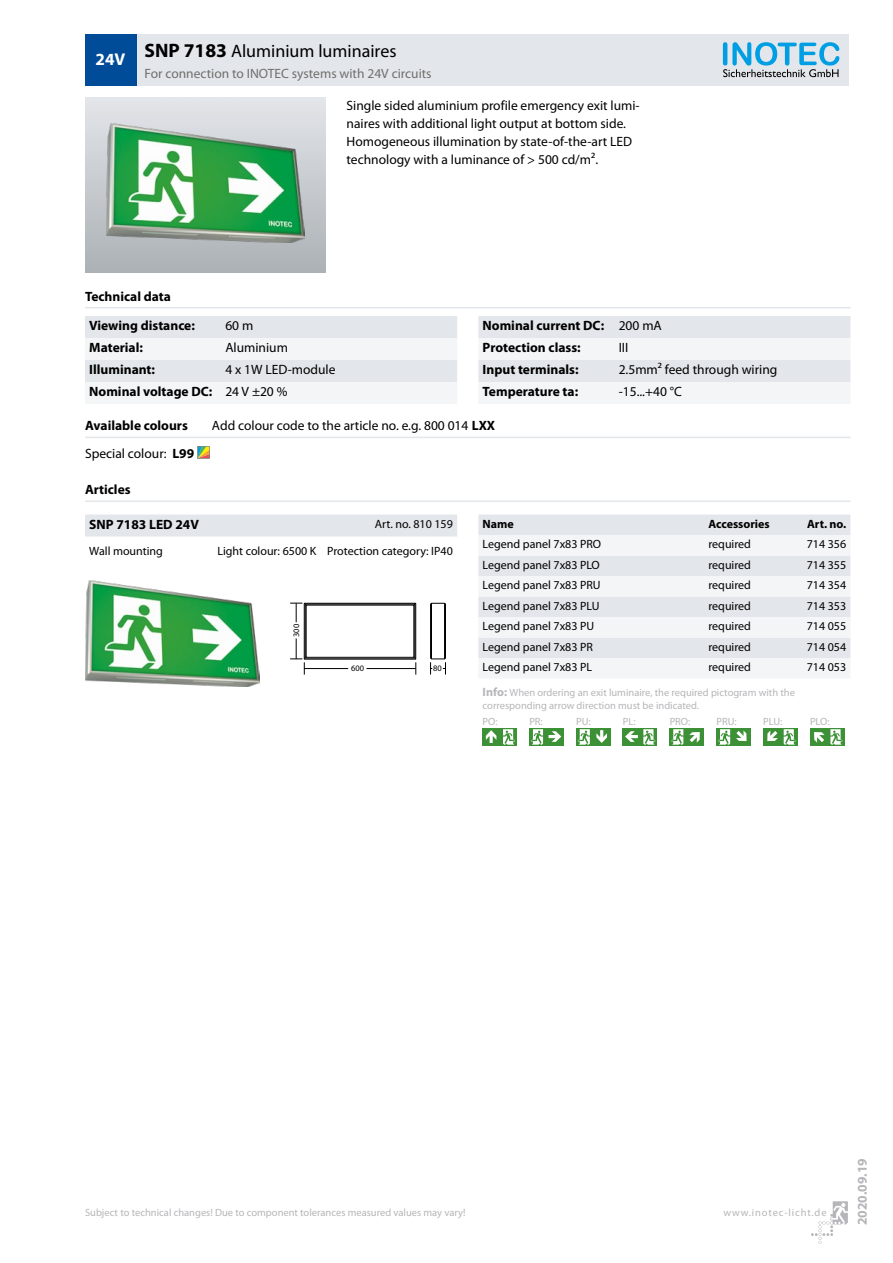
<style>
.page{position:relative;width:893px;height:1263px;background:#fff}
.page>*{position:absolute;margin:0;border:0;box-sizing:border-box;transform-origin:0 0}
.t1{font:18px "Myriad Pro";color:#000}
.t2{font:700 17.1px "Myriad Pro";color:#fff}
.t3{font:13.5px/18px "Myriad Pro";color:#000}
.t4{font:700 13.5px/22px "Myriad Pro";color:#000}
.t5{font:13.5px "Myriad Pro";color:#706f6f}
.t6{font:700 13.5px "Myriad Pro";color:#b6b6ba}
.t7{font:12px "Myriad Pro";color:#000}
.t8{font:700 12px "Myriad Pro";color:#000}
.t9{font:10.5px/12.6px "Myriad Pro";color:#b6b6ba}
.t10{font:10.5px "Myriad Pro";letter-spacing:.08em;color:#b6b6ba}
.t11{font:8.4px "Myriad";color:#000}
.s1{font-weight:700;font-size:19.5px}
.s2{font-weight:700}
.s3{font-weight:400}
.s4{font-weight:700;font-size:12px}
</style>
<div class="page">
<svg style="left:811px;top:1201px;width:37px;height:43px"></svg>
<div style="left:85px;top:98px;width:240px;height:174px;background:linear-gradient(to bottom,#e3e5e9,#acb1b5)"></div>
<img style="left:106px;top:123px;width:198px;height:120px">
<svg style="left:85px;top:316px;width:372px;height:88px"></svg>
<svg style="left:478px;top:316px;width:372px;height:88px"></svg>
<hr style="left:85px;top:307px;width:765px;height:1px;background:#e3e6ea">
<hr style="left:85px;top:437px;width:765px;height:1px;background:#e3e6ea">
<svg style="left:197px;top:446px;width:13px;height:13px"></svg>
<hr style="left:85px;top:500px;width:765px;height:2px;background:#e3e6ea">
<div style="left:85px;top:514px;width:372px;height:22px;background:#e3e6ea"></div>
<img style="left:85px;top:581px;width:174px;height:105px">
<hr style="left:366px;top:668px;width:50px;height:1px;background:#000">
<svg style="left:290px;top:603px;width:12px;height:19px"></svg>
<hr style="left:304px;top:668px;width:44px;height:1px;background:#000">
<svg style="left:290px;top:638px;width:15px;height:37px"></svg>
<svg style="left:416px;top:662px;width:1px;height:13px"></svg>
<div style="left:304px;top:603px;width:112px;height:56px;border:1px solid #000"></div>
<div style="left:305px;top:604px;width:110px;height:54px;border:1px solid #000"></div>
<svg style="left:443px;top:602px;width:3px;height:72px"></svg>
<svg style="left:430px;top:602px;width:2px;height:72px"></svg>
<div style="left:431px;top:603px;width:14px;height:56px;border:1px solid #000"></div>
<div style="left:478px;top:514px;width:372px;height:21px;background:#e3e6ea"></div>
<svg style="left:478px;top:535px;width:372px;height:143px;fill:#f4f5f7"></svg>
<div style="left:500px;top:728px;width:17px;height:17px;background:#3c9035"></div>
<svg style="left:503px;top:729px;width:12px;height:16px"></svg>
<div style="left:483px;top:728px;width:17px;height:17px;background:#3c9035"></div>
<svg style="left:486px;top:730px;width:10px;height:13px"></svg>
<svg style="left:529px;top:728px;width:17px;height:17px"></svg>
<svg style="left:531px;top:729px;width:12px;height:16px"></svg>
<div style="left:546px;top:728px;width:17px;height:17px;background:#3c9035"></div>
<svg style="left:549px;top:731px;width:12px;height:11px"></svg>
<div style="left:576px;top:728px;width:17px;height:17px;background:#3c9035"></div>
<svg style="left:578px;top:729px;width:12px;height:16px"></svg>
<div style="left:593px;top:728px;width:17px;height:17px;background:#3c9035"></div>
<svg style="left:596px;top:730px;width:11px;height:13px"></svg>
<div style="left:623px;top:728px;width:17px;height:17px;background:#3c9035"></div>
<div style="left:640px;top:728px;width:17px;height:17px;background:#3c9035"></div>
<svg style="left:625px;top:729px;width:30px;height:16px"></svg>
<svg style="left:670px;top:728px;width:17px;height:17px"></svg>
<svg style="left:671px;top:729px;width:12px;height:16px"></svg>
<div style="left:687px;top:728px;width:17px;height:17px;background:#3c9035"></div>
<svg style="left:689px;top:732px;width:11px;height:11px"></svg>
<svg style="left:716px;top:728px;width:17px;height:17px"></svg>
<svg style="left:718px;top:729px;width:12px;height:16px"></svg>
<div style="left:733px;top:728px;width:17px;height:17px;background:#3c9035"></div>
<svg style="left:736px;top:730px;width:11px;height:11px"></svg>
<svg style="left:780px;top:728px;width:17px;height:17px"></svg>
<svg style="left:784px;top:729px;width:12px;height:16px"></svg>
<div style="left:763px;top:728px;width:17px;height:17px;background:#3c9035"></div>
<svg style="left:767px;top:730px;width:11px;height:11px"></svg>
<div style="left:827px;top:728px;width:17px;height:17px;background:#3c9035"></div>
<div style="left:810px;top:728px;width:17px;height:17px;background:#3c9035"></div>
<svg style="left:814px;top:729px;width:28px;height:16px"></svg>
<div style="left:136px;top:34px;width:712px;height:51px;background:#e3e6ea"></div>
<div style="left:85px;top:34px;width:51px;height:51px;background:#004c99"></div>
<svg style="left:723px;top:42px;width:116px;height:35px"></svg>
<p class="t2" style="left:96px;top:48px;width:31px">24V</p>
<h1 class="t1" style="left:145px;top:40px;width:253px"><span class="s1">SNP 7183</span> Aluminium luminaires</h1>
<p class="t5" style="left:145px;top:65px;width:289px">For connection to INOTEC systems with 24V circuits</p>
<p class="t3" style="left:347px;top:96px;width:295px">Single sided aluminium profile emergency exit lumi&shy;naires with additional light output at bottom side.<br>Homogeneous illumination by state-of-the-art LED technology with a luminance of &gt; 500 cd/m².</p>
<p class="t4" style="left:85px;top:285px;width:87px">Technical data</p>
<p class="t4" style="left:89px;top:314px;width:107px">Viewing distance:</p>
<p class="t3" style="left:225px;top:317px;width:29px">60 m</p>
<p class="t4" style="left:89px;top:336px;width:55px">Material:</p>
<p class="t3" style="left:225px;top:339px;width:64px">Aluminium</p>
<p class="t4" style="left:89px;top:358px;width:67px">Illuminant:</p>
<p class="t3" style="left:89px;top:359px;width:248px;line-height:22px;text-indent:136px">4 x 1W LED-module<br><span class="s2">Nominal voltage DC:</span> 24 V ±20 %</p>
<p class="t4" style="left:483px;top:314px;width:181px">Nominal current DC: <span class="s3">200 mA<br></span>Protection class:</p>
<p class="t3" style="left:619px;top:339px;width:11px">III</p>
<p class="t4" style="left:483px;top:358px;width:97px">Input terminals:</p>
<p class="t3" style="left:619px;top:361px;width:160px">2.5mm² feed through wiring</p>
<p class="t4" style="left:483px;top:380px;width:97px">Temperature ta:</p>
<p class="t3" style="left:619px;top:383px;width:65px">-15...+40 °C</p>
<p class="t4" style="left:85px;top:414px;width:104px">Available colours</p>
<p class="t3" style="left:212px;top:416px;width:285px">Add colour code to the article no. e.g. 800 014 <span class="s2">LXX</span></p>
<p class="t3" style="left:85px;top:444px;width:111px">Special colour: <span class="s2">L99</span></p>
<p class="t4" style="left:85px;top:478px;width:47px">Articles</p>
<p class="t4" style="left:89px;top:513px;width:111px">SNP 7183 LED 24V</p>
<p class="t7" style="left:375px;top:516px;width:79px">Art. no. 810 159</p>
<p class="t7" style="left:89px;top:543px;width:75px">Wall mounting</p>
<p class="t7" style="left:217px;top:543px;width:237px">Light colour: 6500 K Protection category: IP40</p>
<p class="t8" style="left:483px;top:516px;width:33px">Name</p>
<p class="t8" style="left:708px;top:516px;width:63px">Accessories</p>
<p class="t8" style="left:807px;top:516px;width:41px">Art. no.</p>
<p class="t7" style="left:483px;top:537px;width:120px">Legend panel 7x83 PRO</p>
<p class="t7" style="left:708px;top:537px;width:44px">required</p>
<p class="t7" style="left:807px;top:537px;width:41px">714 356</p>
<p class="t7" style="left:483px;top:557px;width:119px">Legend panel 7x83 PLO</p>
<p class="t7" style="left:708px;top:557px;width:44px">required</p>
<p class="t7" style="left:807px;top:557px;width:41px">714 355</p>
<p class="t7" style="left:483px;top:578px;width:120px">Legend panel 7x83 PRU</p>
<p class="t7" style="left:708px;top:578px;width:44px">required</p>
<p class="t7" style="left:807px;top:578px;width:41px">714 354</p>
<p class="t7" style="left:483px;top:598px;width:118px">Legend panel 7x83 PLU</p>
<p class="t7" style="left:708px;top:598px;width:44px">required</p>
<p class="t7" style="left:807px;top:598px;width:41px">714 353</p>
<p class="t7" style="left:483px;top:619px;width:113px">Legend panel 7x83 PU</p>
<p class="t7" style="left:708px;top:619px;width:44px">required</p>
<p class="t7" style="left:807px;top:619px;width:41px">714 055</p>
<p class="t7" style="left:483px;top:639px;width:112px">Legend panel 7x83 PR</p>
<p class="t7" style="left:708px;top:639px;width:44px">required</p>
<p class="t7" style="left:807px;top:639px;width:41px">714 054</p>
<p class="t7" style="left:483px;top:660px;width:111px">Legend panel 7x83 PL</p>
<p class="t7" style="left:708px;top:660px;width:44px">required</p>
<p class="t7" style="left:807px;top:660px;width:41px">714 053</p>
<p class="t9" style="left:483px;top:686px;width:314px"><span class="s4">Info:</span> When ordering an exit luminaire, the required pictogram with the corresponding arrow direction must be indicated.</p>
<p class="t9" style="left:483px;top:715px;width:16px">PO:</p>
<p class="t9" style="left:529px;top:715px;width:15px">PR:</p>
<p class="t9" style="left:576px;top:715px;width:16px">PU:</p>
<p class="t9" style="left:623px;top:715px;width:14px">PL:</p>
<p class="t9" style="left:670px;top:715px;width:22px">PRO:</p>
<p class="t9" style="left:716px;top:715px;width:22px">PRU:</p>
<p class="t9" style="left:763px;top:715px;width:21px">PLU:</p>
<p class="t9" style="left:810px;top:715px;width:21px">PLO:</p>
<p class="t11" style="left:292px;top:637px;width:14px;rotate:-90deg">300</p>
<p class="t11" style="left:351px;top:664px;width:14px">600</p>
<p class="t11" style="left:433px;top:664px;width:10px">80</p>
<p class="t9" style="left:85px;top:1205px;width:382px">Subject to technical changes! Due to component tolerances measured values may vary!</p>
<p class="t10" style="left:723px;top:1205px;width:105px">www.inotec-licht.de</p>
<p class="t6" style="left:854px;top:1225px;width:68px;rotate:-90deg">2020.09.19</p>
</div>
